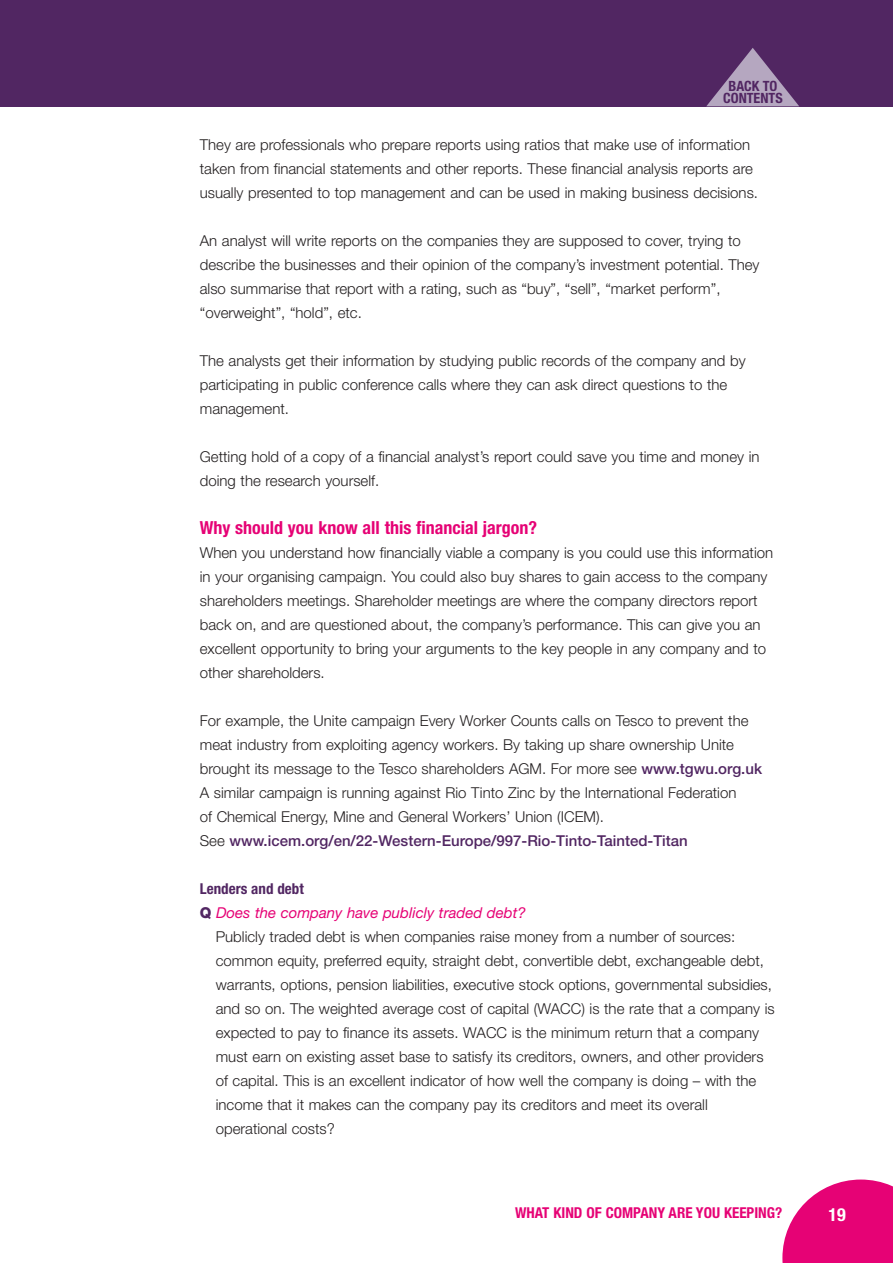
<style>
.page{position:relative;width:893px;height:1263px;background:#fff}
.page>*{position:absolute;margin:0;border:0;box-sizing:border-box;transform-origin:0 0}
.t1{font:700 condensed 18px "Helvetica Neue";color:#e60275}
.t2{font:700 condensed 18px "Helvetica Neue";color:#fff}
.t3{font:300 15px/24px "Helvetica Neue";color:#231f20}
.t4{font:italic 15px "Helvetica Neue";color:#e60275}
.t5{font:700 condensed 15px "Helvetica Neue";color:#e60275}
.t6{font:700 condensed 15px "Helvetica Neue";color:#512662}
.t7{font:700 condensed 14.1px/12px "Helvetica Neue";color:#512662;text-align:center}
.s1{font-weight:500;color:#512662}
.s2{font-weight:800;font-style:normal;color:#512662}
</style>
<div class="page">
<svg style="left:782px;top:1179px;width:111px;height:84px"></svg>
<div style="left:0;top:0;width:893px;height:106px;background:#512662"></div>
<svg style="left:706px;top:48px;width:93px;height:58px"></svg>
<p class="t7" style="left:723px;top:82px;width:61px">BACK TO<br>CONTENTS</p>
<p class="t3" style="left:200px;top:134px;width:560px">They are professionals who prepare reports using ratios that make use of information taken from financial statements and other reports. These financial analysis reports are usually presented to top management and can be used in making business decisions.</p>
<p class="t3" style="left:200px;top:230px;width:561px">An analyst will write reports on the companies they are supposed to cover, trying to describe the businesses and their opinion of the company’s investment potential. They also summarise that report with a rating, such as “buy”, “sell”, “market perform”, “overweight”, “hold”, etc.</p>
<p class="t3" style="left:200px;top:350px;width:547px">The analysts get their information by studying public records of the company and by participating in public conference calls where they can ask direct questions to the management.</p>
<p class="t3" style="left:200px;top:446px;width:561px">Getting hold of a copy of a financial analyst’s report could save you time and money in doing the research yourself.</p>
<p class="t1" style="left:200px;top:521px;width:339px">Why should you know all this financial jargon?</p>
<p class="t3" style="left:200px;top:542px;width:575px">When you understand how financially viable a company is you could use this information in your organising campaign. You could also buy shares to gain access to the company shareholders meetings. Shareholder meetings are where the company directors report back on, and are questioned about, the company’s performance. This can give you an excellent opportunity to bring your arguments to the key people in any company and to other shareholders.</p>
<p class="t3" style="left:200px;top:710px;width:564px">For example, the Unite campaign Every Worker Counts calls on Tesco to prevent the meat industry from exploiting agency workers. By taking up share ownership Unite brought its message to the Tesco shareholders AGM. For more see <span class="s1">www.tgwu.org.uk </span>A similar campaign is running against Rio Tinto Zinc by the International Federation<br>of Chemical Energy, Mine and General Workers’ Union (ICEM).<br>See <span class="s1">www.icem.org/en/22-Western-Europe/997-Rio-Tinto-Tainted-Titan</span></p>
<p class="t6" style="left:200px;top:883px;width:106px">Lenders and debt</p>
<p class="t4" style="left:200px;top:907px;width:327px"><span class="s2">Q</span> Does the company have publicly traded debt?</p>
<p class="t3" style="left:216px;top:926px;width:521px">Publicly traded debt is when companies raise money from a number of sources:</p>
<p class="t3" style="left:216px;top:950px;width:550px">common equity, preferred equity, straight debt, convertible debt, exchangeable debt,</p>
<p class="t3" style="left:216px;top:974px;width:558px">warrants, options, pension liabilities, executive stock options, governmental subsidies,</p>
<p class="t3" style="left:216px;top:998px;width:560px">and so on. The weighted average cost of capital (WACC) is the rate that a company is</p>
<p class="t3" style="left:216px;top:1022px;width:545px">expected to pay to finance its assets. WACC is the minimum return that a company</p>
<p class="t3" style="left:216px;top:1046px;width:549px">must earn on existing asset base to satisfy its creditors, owners, and other providers</p>
<p class="t3" style="left:216px;top:1070px;width:542px">of capital. This is an excellent indicator of how well the company is doing – with the</p>
<p class="t3" style="left:216px;top:1094px;width:493px">income that it makes can the company pay its creditors and meet its overall</p>
<p class="t3" style="left:216px;top:1118px;width:121px">operational costs?</p>
<p class="t5" style="left:515px;top:1207px;width:269px">WHAT KIND OF COMPANY ARE YOU KEEPING?</p>
<p class="t2" style="left:828px;top:1208px;width:19px">19</p>
</div>
